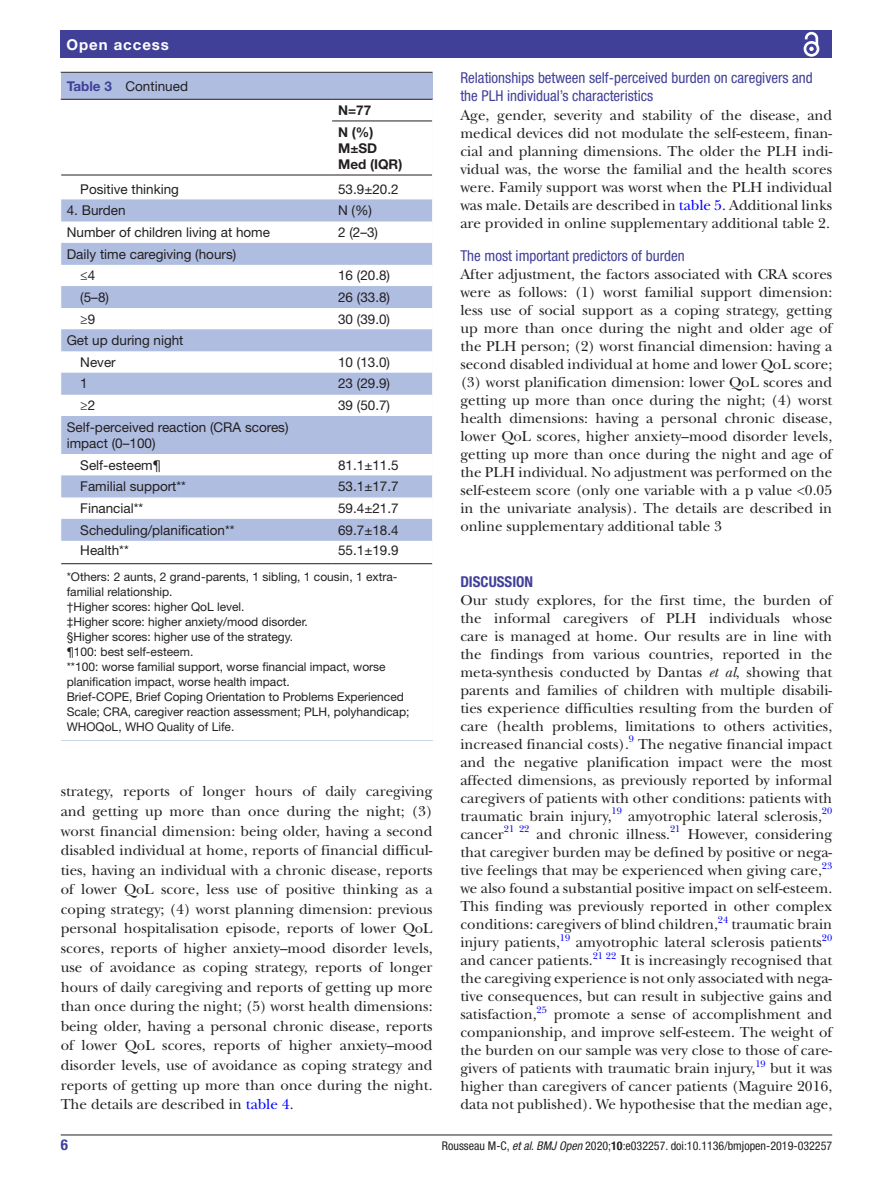
<style>
.page{position:relative;width:893px;height:1191px;background:#fff}
.page>*{position:absolute;margin:0;border:0;box-sizing:border-box;transform-origin:0 0}
.t1{font:15px/18px "New Baskerville";color:#231f20;text-align:justify}
.t2{font:condensed 15px/18px "Helvetica Neue LT Std";color:#414099}
.t3{font:700 condensed 15px "Helvetica Neue LT Std";color:#414099}
.t4{font:700 15px "Helvetica Neue LT Std";letter-spacing:.065em;color:#fff}
.t5{font:13.5px/21.6px "Helvetica Neue LT Std";color:#231f20}
.t6{font:700 13.5px/21.6px "Helvetica Neue LT Std";color:#231f20}
.t7{font:12px/15px "Helvetica Neue LT Std";color:#231f20}
.t8{font:condensed 12px "Helvetica Neue LT Std";color:#231f20}
.t9{font:9.9px "New Baskerville";color:#00f}
.s1{font-weight:700;color:#414099}
.s2{color:#00f}
.s3{font-style:italic}
.s4{font-weight:700}
</style>
<div class="page">
<hr style="left:61px;top:1134px;width:771px;height:1px;background:#231f20">
<div style="left:61px;top:31px;width:771px;height:27px;background:#414099"></div>
<svg style="left:803px;top:31px;width:17px;height:26px"></svg>
<svg style="left:61px;top:120px;width:371px;height:445px"></svg>
<svg style="left:61px;top:200px;width:371px;height:340px;fill:#afbde1"></svg>
<hr style="left:61px;top:175px;width:271px;height:1px;background:#231f20">
<hr style="left:61px;top:99px;width:271px;height:1px;background:#231f20">
<hr style="left:332px;top:99px;width:101px;height:1px;background:#231f20">
<hr style="left:332px;top:121px;width:100px;height:1px;background:#231f20">
<hr style="left:332px;top:175px;width:100px;height:1px;background:#231f20">
<hr style="left:332px;top:563px;width:100px;height:1px;background:#231f20">
<hr style="left:61px;top:563px;width:271px;height:1px;background:#231f20">
<div style="left:61px;top:73px;width:372px;height:18px;background:#afbde1"></div>
<hr style="left:61px;top:72px;width:372px;height:1px;background:#231f20">
<p class="t4" style="left:66px;top:35px;width:104px">Open access</p>
<p class="t5" style="left:67px;top:75px;width:123px"><span class="s1">Table 3</span> Continued</p>
<p class="t6" style="left:338px;top:99px;width:37px">N=77<br>N (%)</p>
<p class="t6" style="left:338px;top:140px;width:66px;line-height:16.2px">M±SD<br>Med (IQR)</p>
<p class="t5" style="left:80px;top:178px;width:100px">Positive thinking</p>
<p class="t5" style="left:338px;top:178px;width:62px">53.9±20.2</p>
<p class="t5" style="left:67px;top:199px;width:60px">4. Burden</p>
<p class="t5" style="left:338px;top:199px;width:35px">N (%)</p>
<p class="t5" style="left:67px;top:221px;width:205px">Number of children living at home</p>
<p class="t5" style="left:338px;top:221px;width:42px">2 (2–3)</p>
<p class="t5" style="left:80px;top:243px;width:158px;text-indent:-14px">Daily time caregiving (hours) ≤4</p>
<p class="t5" style="left:338px;top:264px;width:54px">16 (20.8)</p>
<p class="t5" style="left:80px;top:286px;width:30px">(5–8)</p>
<p class="t5" style="left:338px;top:286px;width:54px">26 (33.8)</p>
<p class="t5" style="left:80px;top:308px;width:17px">≥9</p>
<p class="t5" style="left:338px;top:308px;width:54px">30 (39.0)</p>
<p class="t5" style="left:80px;top:329px;width:105px;text-indent:-14px">Get up during night<br>Never</p>
<p class="t5" style="left:338px;top:351px;width:54px">10 (13.0)</p>
<p class="t5" style="left:80px;top:373px;width:9px">1</p>
<p class="t5" style="left:338px;top:373px;width:54px">23 (29.9)</p>
<p class="t5" style="left:80px;top:394px;width:17px">≥2</p>
<p class="t5" style="left:338px;top:394px;width:54px">39 (50.7)</p>
<p class="t5" style="left:67px;top:419px;width:223px;line-height:16.2px">Self-perceived reaction (CRA scores) impact (0–100)</p>
<p class="t5" style="left:80px;top:454px;width:82px">Self-esteem¶</p>
<p class="t5" style="left:338px;top:454px;width:62px">81.1±11.5</p>
<p class="t5" style="left:80px;top:475px;width:107px">Familial support**</p>
<p class="t5" style="left:338px;top:475px;width:62px">53.1±17.7</p>
<p class="t5" style="left:80px;top:497px;width:65px">Financial**</p>
<p class="t5" style="left:338px;top:497px;width:62px">59.4±21.7</p>
<p class="t5" style="left:80px;top:519px;width:156px">Scheduling/planification**</p>
<p class="t5" style="left:338px;top:519px;width:62px">69.7±18.4</p>
<p class="t5" style="left:80px;top:539px;width:50px">Health**</p>
<p class="t5" style="left:338px;top:539px;width:62px">55.1±19.9</p>
<p class="t7" style="left:67px;top:569px;width:344px">*Others: 2 aunts, 2 grand-parents, 1 sibling, 1 cousin, 1 extra&shy;familial relationship.<br>†Higher scores: higher QoL level.<br>‡Higher score: higher anxiety/mood disorder.<br>§Higher scores: higher use of the strategy.<br>¶100: best self-esteem.<br>**100: worse familial support, worse financial impact, worse planification impact, worse health impact.<br>Brief-COPE, Brief Coping Orientation to Problems Experienced Scale; CRA, caregiver reaction assessment; PLH, polyhandicap; WHOQoL, WHO Quality of Life.</p>
<p class="t1" style="left:61px;top:782px;width:373px;line-height:19.5px">strategy, reports of longer hours of daily caregiving and getting up more than once during the night; (3) worst financial dimension: being older, having a second disabled individual at home, reports of financial difficul&shy;ties, having an individual with a chronic disease, reports of lower QoL score, less use of positive thinking as a coping strategy; (4) worst planning dimension: previous personal hospitalisation episode, reports of lower QoL scores, reports of higher anxiety–mood disorder levels, use of avoidance as coping strategy, reports of longer hours of daily caregiving and reports of getting up more than once during the night; (5) worst health dimensions: being older, having a personal chronic disease, reports of lower QoL scores, reports of higher anxiety–mood disorder levels, use of avoidance as coping strategy and reports of getting up more than once during the night.<br>The details are described in <span class="s2">table 4</span>.</p>
<p class="t2" style="left:460px;top:69px;width:354px">Relationships between self-perceived burden on caregivers and the PLH individual’s characteristics</p>
<p class="t1" style="left:460px;top:106px;width:373px">Age, gender, severity and stability of the disease, and medical devices did not modulate the self-esteem, finan&shy;cial and planning dimensions. The older the PLH indi&shy;vidual was, the worse the familial and the health scores were. Family support was worst when the PLH individual was male. Details are described in <span class="s2">table 5</span>. Additional links are provided in online supplementary additional table 2.</p>
<p class="t2" style="left:460px;top:247px;width:226px">The most important predictors of burden</p>
<p class="t1" style="left:460px;top:265px;width:373px">After adjustment, the factors associated with CRA scores were as follows: (1) worst familial support dimension: less use of social support as a coping strategy, getting up more than once during the night and older age of the PLH person; (2) worst financial dimension: having a second disabled individual at home and lower QoL score; (3) worst planification dimension: lower QoL scores and getting up more than once during the night; (4) worst health dimensions: having a personal chronic disease, lower QoL scores, higher anxiety–mood disorder levels, getting up more than once during the night and age of the PLH individual. No adjustment was performed on the self-esteem score (only one variable with a p value &lt;0.05 in the univariate analysis). The details are described in online supplementary additional table 3</p>
<p class="t3" style="left:460px;top:573px;width:74px">DISCUSSION</p>
<p class="t1" style="left:460px;top:591px;width:373px">Our study explores, for the first time, the burden of the informal caregivers of PLH individuals whose care is managed at home. Our results are in line with the findings from various countries, reported in the meta-synthesis conducted by Dantas <span class="s3">et al</span>, showing that parents and families of children with multiple disabili&shy;ties experience difficulties resulting from the burden of care (health problems, limitations to others activities, increased financial costs).</p>
<p class="t9" style="left:629px;top:733px;width:7px">9</p>
<p class="t1" style="left:460px;top:735px;width:373px;text-indent:178px">The negative financial impact and the negative planification impact were the most affected dimensions, as previously reported by informal caregivers of patients with other conditions: patients with traumatic brain injury,</p>
<p class="t9" style="left:612px;top:805px;width:12px">19</p>
<p class="t1" style="left:628px;top:807px;width:195px">amyotrophic lateral sclerosis,</p>
<p class="t9" style="left:822px;top:805px;width:12px">20</p>
<p class="t9" style="left:504px;top:823px;width:27px">21 22</p>
<p class="t1" style="left:537px;top:825px;width:135px">and chronic illness.</p>
<p class="t9" style="left:670px;top:823px;width:12px">21</p>
<p class="t1" style="left:460px;top:825px;width:373px;text-indent:227px">However, considering that caregiver burden may be defined by positive or nega&shy;tive feelings that may be experienced when giving care,</p>
<p class="t1" style="left:460px;top:825px;width:45px">cancer</p>
<p class="t9" style="left:822px;top:859px;width:12px">23</p>
<p class="t1" style="left:460px;top:879px;width:373px">we also found a substantial positive impact on self-esteem.<br>This finding was previously reported in other complex conditions: caregivers of blind children,</p>
<p class="t9" style="left:718px;top:913px;width:12px">24</p>
<p class="t1" style="left:731px;top:915px;width:102px">traumatic brain</p>
<p class="t9" style="left:560px;top:931px;width:12px">19</p>
<p class="t1" style="left:576px;top:933px;width:247px">amyotrophic lateral sclerosis patients</p>
<p class="t9" style="left:822px;top:931px;width:12px">20</p>
<p class="t1" style="left:460px;top:951px;width:134px">and cancer patients.</p>
<p class="t9" style="left:593px;top:949px;width:25px">21 22</p>
<p class="t1" style="left:460px;top:933px;width:101px">injury patients,</p>
<p class="t1" style="left:460px;top:951px;width:373px;text-indent:160px">It is increasingly recognised that the caregiving experience is not only associated with nega&shy;tive consequences, but can result in subjective gains and satisfaction,<sup>25</sup> promote a sense of accomplishment and companionship, and improve self-esteem. The weight of the burden on our sample was very close to those of care&shy;givers of patients with traumatic brain injury,</p>
<p class="t9" style="left:755px;top:1057px;width:12px">19</p>
<p class="t1" style="left:460px;top:1059px;width:373px;text-indent:310px">but it was higher than caregivers of cancer patients (Maguire 2016, data not published). We hypothesise that the median age,</p>
<p class="t3" style="left:61px;top:1135px;width:9px">6</p>
<p class="t8" style="left:442px;top:1138px;width:392px">Rousseau M-C, <span class="s3">et al</span>. <span class="s3">BMJ Open</span> 2020;<span class="s4">10</span>:e032257. doi:10.1136/bmjopen-2019-032257</p>
</div>
